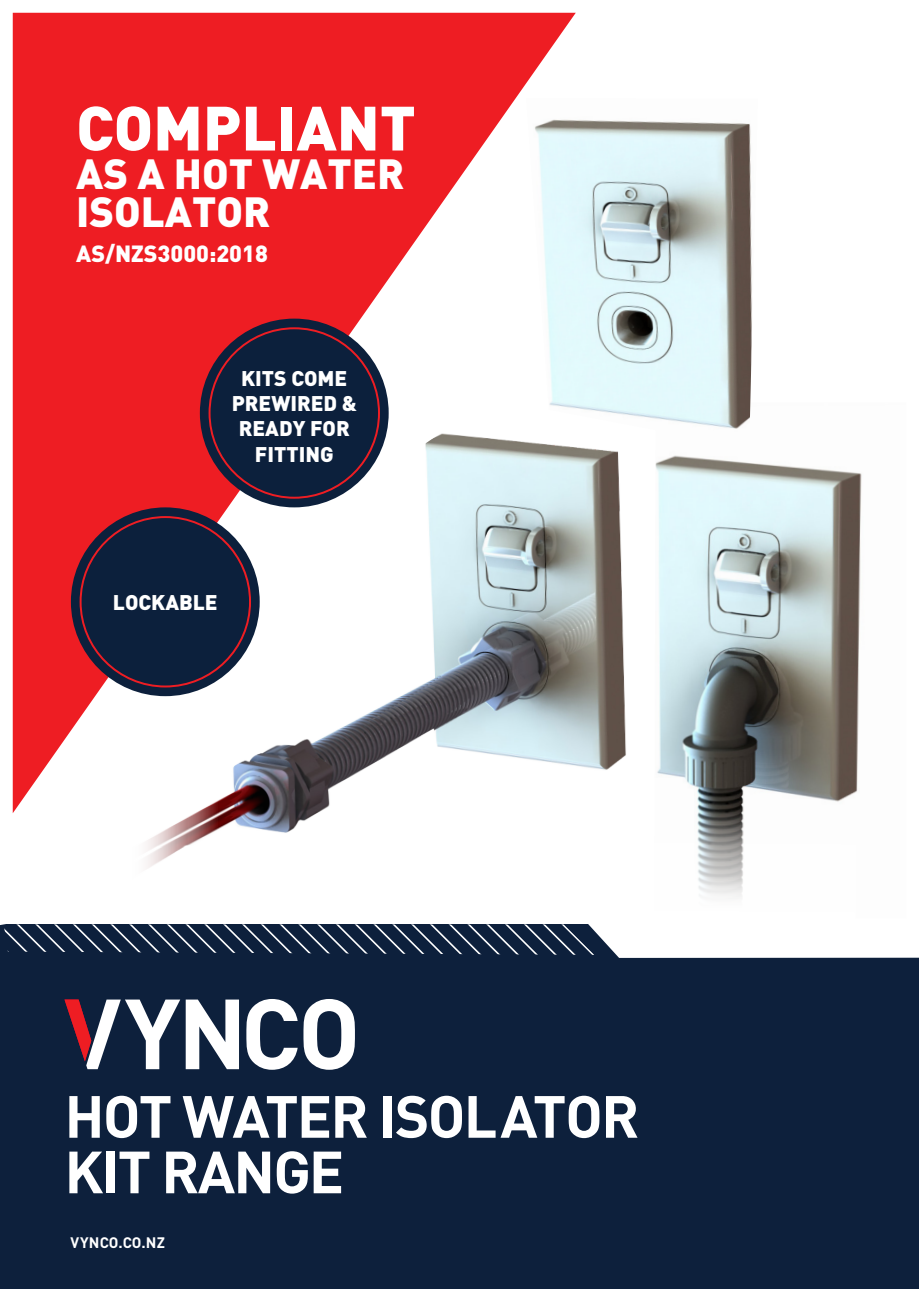
<style>
.page{position:relative;width:919px;height:1289px;background:#fff}
.page>*{position:absolute;margin:0;border:0;box-sizing:border-box;transform-origin:0 0}
.t1{font:900 61.5px "DIN";color:#fff}
.t2{font:700 58.5px "DIN";letter-spacing:-.03em;color:#fff}
.t3{font:900 41.7px/37.5px "DIN";color:#fff}
.t4{font:900 23.1px "DIN";color:#fff}
.t5{font:900 21px/25.2px "DIN";color:#fff;text-align:center}
.t6{font:700 15px "DIN";letter-spacing:.035em;color:#fff}
</style>
<div class="page">
<img style="left:655px;top:455px;width:207px;height:336px">
<svg style="left:655px;top:741px;width:202px;height:156px"></svg>
<img style="left:12px;top:432px;width:614px;height:401px">
<div style="left:94px;top:729px;width:124px;height:190px;background:#fff"></div>
<div style="left:23px;top:752px;width:81px;height:175px;background:#fff"></div>
<div style="left:0;top:924px;width:918px;height:364px;background:#0d203c"></div>
<svg style="left:0;top:924px;width:918px;height:33px"></svg>
<svg style="left:186px;top:999px;width:53px;height:70px"></svg>
<svg style="left:303px;top:999px;width:52px;height:70px"></svg>
<svg style="left:246px;top:999px;width:51px;height:70px"></svg>
<svg style="left:64px;top:999px;width:116px;height:70px"></svg>
<svg style="left:13px;top:13px;width:562px;height:800px;fill:#ee1d23"></svg>
<img style="left:526px;top:98px;width:226px;height:345px">
<div style="left:200px;top:318px;width:188px;height:189px;background:#0c203c;border-radius:50%"></div>
<svg style="left:208px;top:327px;width:172px;height:171px"></svg>
<div style="left:71px;top:507px;width:189px;height:189px;background:#0c203c;border-radius:50%"></div>
<svg style="left:80px;top:516px;width:171px;height:171px"></svg>
<p class="t1" style="left:76px;top:87px;width:341px">COMPLIANT</p>
<p class="t3" style="left:76px;top:153px;width:329px">AS A HOT WATER<br>ISOLATOR</p>
<p class="t4" style="left:76px;top:238px;width:193px">AS/NZS3000:2018</p>
<p class="t5" style="left:232px;top:365px;width:127px">KITS COME<br>PREWIRED &amp;<br>READY FOR<br>FITTING</p>
<p class="t5" style="left:113px;top:589px;width:106px">LOCKABLE</p>
<p class="t2" style="left:64px;top:1078px;width:576px">HOT WATER ISOLATOR</p>
<p class="t2" style="left:64px;top:1133px;width:281px">KIT RANGE</p>
<p class="t6" style="left:70px;top:1232px;width:96px">VYNCO.CO.NZ</p>
</div>
